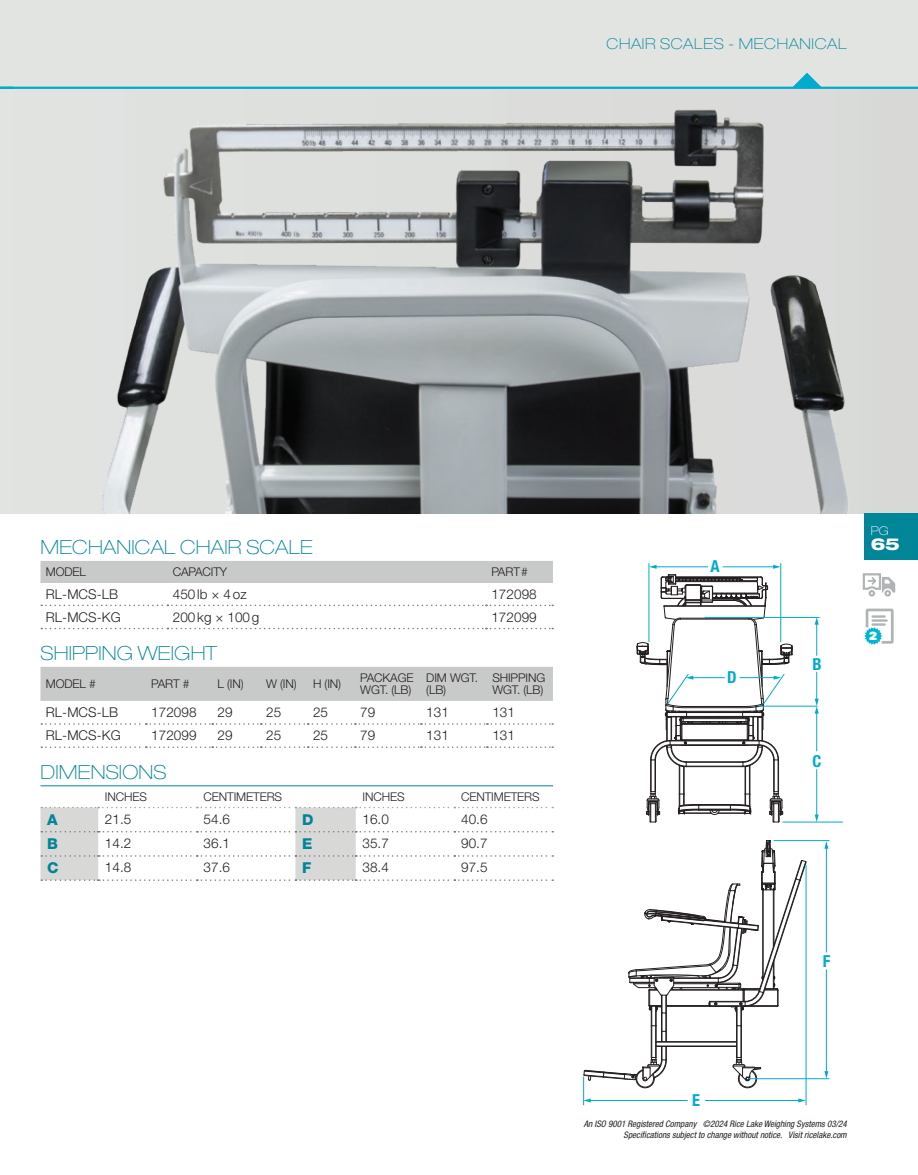
<style>
.page{position:relative;width:918px;height:1175px;background:#fff}
.page>*{position:absolute;margin:0;border:0;box-sizing:border-box;transform-origin:0 0}
.SubHead_Blue{font:100 expanded 19.5px "Helvetica Neue LT Std";letter-spacing:.01em;color:#008599}
.SubHead_Blue_with_Rule{font:100 expanded 19.5px "Helvetica Neue LT Std";letter-spacing:.01em;color:#008599}
.t1{font:700 condensed 16.5px "Helvetica Neue LT Std";color:#00abcd}
.t2{font:800 expanded 16.5px "Helvetica Neue LT Std";color:#fff}
.Highlights_TopRight{font:100 expanded 15px "Helvetica Neue LT Std";letter-spacing:.04em;color:#008599}
.Table_-_Dim_ABC{font:800 15px "Helvetica Neue LT Std";color:#008599}
.Info_-_Body_Copy{font:300 13.5px "Helvetica Neue LT Std";letter-spacing:.005em;color:#231f20}
.Table_-_Dim_Number{font:300 13.5px "Helvetica Neue LT Std";letter-spacing:.005em;color:#231f20}
.Table_Head{font:300 12px/12px "Helvetica Neue LT Std";letter-spacing:-.01em;color:#231f20}
.t3{font:100 expanded 12px "Helvetica Neue LT Std";color:#fff}
.t4{font:11.25px "Univers LT Std X Black";color:#fff}
.t5{font:italic condensed 9px/10.5px "Helvetica Neue LT Std";color:#231f20;text-align:right}
</style>
<div class="page">
<div style="left:0;top:0;width:918px;height:88px;background:#e2e4e2"></div>
<img style="left:0;top:89px;width:918px;height:424px">
<hr style="left:826px;top:969px;width:1px;height:103px;background:#00abcd">
<svg style="left:824px;top:1071px;width:4px;height:7px"></svg>
<hr style="left:826px;top:847px;width:1px;height:105px;background:#00abcd">
<svg style="left:824px;top:841px;width:4px;height:7px"></svg>
<hr style="left:816px;top:623px;width:1px;height:32px;background:#00abcd">
<svg style="left:815px;top:618px;width:4px;height:6px"></svg>
<hr style="left:816px;top:712px;width:1px;height:39px;background:#00abcd">
<svg style="left:815px;top:672px;width:4px;height:41px"></svg>
<hr style="left:816px;top:769px;width:1px;height:47px;background:#00abcd">
<svg style="left:815px;top:814px;width:4px;height:7px"></svg>
<hr style="left:783px;top:821px;width:60px;height:1px;background:#00abcd">
<hr style="left:705px;top:617px;width:115px;height:1px;background:#00abcd">
<hr style="left:759px;top:706px;width:59px;height:1px;background:#00abcd">
<hr style="left:649px;top:563px;width:1px;height:79px;background:#00abcd">
<hr style="left:780px;top:563px;width:1px;height:79px;background:#00abcd">
<hr style="left:748px;top:1078px;width:81px;height:1px;background:#00abcd">
<hr style="left:774px;top:840px;width:55px;height:1px;background:#00abcd">
<svg style="left:583px;top:565px;width:224px;height:540px"></svg>
<svg style="left:863px;top:573px;width:32px;height:23px"></svg>
<svg style="left:864px;top:608px;width:30px;height:36px"></svg>
<hr style="left:40px;top:785px;width:513px;height:1px;background:#008599">
<div style="left:40px;top:561px;width:513px;height:22px;background:#c8c9c9"></div>
<svg style="left:41px;top:604px;width:512px;height:2px"></svg>
<svg style="left:41px;top:628px;width:512px;height:1px"></svg>
<div style="left:40px;top:667px;width:513px;height:34px;background:#c8c9c9"></div>
<svg style="left:41px;top:723px;width:512px;height:1px"></svg>
<svg style="left:41px;top:746px;width:512px;height:2px"></svg>
<svg style="left:40px;top:806px;width:513px;height:75px"></svg>
<div style="left:864px;top:513px;width:54px;height:47px;background:#008599"></div>
<svg style="left:792px;top:73px;width:30px;height:14px"></svg>
<hr style="left:0;top:87px;width:918px;height:2px;background:#00abcd">
<p class="Highlights_TopRight" style="left:607px;top:35px;width:242px">CHAIR SCALES - MECHANICAL</p>
<p class="SubHead_Blue" style="left:40px;top:535px;width:274px">MECHANICAL CHAIR SCALE</p>
<p class="Table_Head" style="left:46px;top:565px;width:42px">MODEL</p>
<p class="Table_Head" style="left:173px;top:565px;width:56px">CAPACITY</p>
<p class="Table_Head" style="left:491px;top:565px;width:38px">PART#</p>
<p class="Info_-_Body_Copy" style="left:46px;top:585px;width:74px">RL-MCS-LB</p>
<p class="Info_-_Body_Copy" style="left:173px;top:585px;width:75px">450lb × 4oz</p>
<p class="Info_-_Body_Copy" style="left:491px;top:585px;width:47px">172098</p>
<p class="Info_-_Body_Copy" style="left:46px;top:608px;width:76px">RL-MCS-KG</p>
<p class="Info_-_Body_Copy" style="left:173px;top:608px;width:88px">200kg × 100g</p>
<p class="Info_-_Body_Copy" style="left:491px;top:608px;width:47px">172099</p>
<p class="SubHead_Blue" style="left:40px;top:641px;width:178px">SHIPPING WEIGHT</p>
<p class="Table_Head" style="left:46px;top:677px;width:51px">MODEL #</p>
<p class="Table_Head" style="left:151px;top:677px;width:40px">PART #</p>
<p class="Table_Head" style="left:218px;top:677px;width:28px">L (IN)</p>
<p class="Table_Head" style="left:266px;top:677px;width:32px">W (IN)</p>
<p class="Table_Head" style="left:313px;top:677px;width:30px">H (IN)</p>
<p class="Table_Head" style="left:360px;top:671px;width:55px">PACKAGE<br>WGT. (LB)</p>
<p class="Table_Head" style="left:426px;top:671px;width:53px">DIM WGT. (LB)</p>
<p class="Table_Head" style="left:492px;top:671px;width:54px">SHIPPING<br>WGT. (LB)</p>
<p class="Info_-_Body_Copy" style="left:46px;top:704px;width:74px">RL-MCS-LB</p>
<p class="Info_-_Body_Copy" style="left:151px;top:704px;width:47px">172098</p>
<p class="Info_-_Body_Copy" style="left:218px;top:704px;width:17px">29</p>
<p class="Info_-_Body_Copy" style="left:266px;top:704px;width:17px">25</p>
<p class="Info_-_Body_Copy" style="left:313px;top:704px;width:17px">25</p>
<p class="Info_-_Body_Copy" style="left:360px;top:704px;width:17px">79</p>
<p class="Info_-_Body_Copy" style="left:426px;top:704px;width:24px">131</p>
<p class="Info_-_Body_Copy" style="left:492px;top:704px;width:24px">131</p>
<p class="Info_-_Body_Copy" style="left:46px;top:727px;width:76px">RL-MCS-KG</p>
<p class="Info_-_Body_Copy" style="left:151px;top:727px;width:47px">172099</p>
<p class="Info_-_Body_Copy" style="left:218px;top:727px;width:17px">29</p>
<p class="Info_-_Body_Copy" style="left:266px;top:727px;width:17px">25</p>
<p class="Info_-_Body_Copy" style="left:313px;top:727px;width:17px">25</p>
<p class="Info_-_Body_Copy" style="left:360px;top:727px;width:17px">79</p>
<p class="Info_-_Body_Copy" style="left:426px;top:727px;width:24px">131</p>
<p class="Info_-_Body_Copy" style="left:492px;top:727px;width:24px">131</p>
<p class="SubHead_Blue_with_Rule" style="left:40px;top:760px;width:127px">DIMENSIONS</p>
<p class="Table_Head" style="left:105px;top:790px;width:44px">INCHES</p>
<p class="Table_Head" style="left:204px;top:790px;width:80px">CENTIMETERS</p>
<p class="Table_Head" style="left:362px;top:790px;width:44px">INCHES</p>
<p class="Table_Head" style="left:461px;top:790px;width:80px">CENTIMETERS</p>
<p class="Table_-_Dim_ABC" style="left:47px;top:810px;width:12px">A</p>
<p class="Table_-_Dim_Number" style="left:105px;top:811px;width:28px">21.5</p>
<p class="Table_-_Dim_Number" style="left:204px;top:811px;width:28px">54.6</p>
<p class="Table_-_Dim_ABC" style="left:302px;top:810px;width:13px">D</p>
<p class="Table_-_Dim_Number" style="left:362px;top:811px;width:28px">16.0</p>
<p class="Table_-_Dim_Number" style="left:461px;top:811px;width:28px">40.6</p>
<p class="Table_-_Dim_ABC" style="left:47px;top:835px;width:12px">B</p>
<p class="Table_-_Dim_Number" style="left:105px;top:835px;width:28px">14.2</p>
<p class="Table_-_Dim_Number" style="left:204px;top:835px;width:28px">36.1</p>
<p class="Table_-_Dim_ABC" style="left:302px;top:835px;width:12px">E</p>
<p class="Table_-_Dim_Number" style="left:362px;top:835px;width:28px">35.7</p>
<p class="Table_-_Dim_Number" style="left:461px;top:835px;width:28px">90.7</p>
<p class="Table_-_Dim_ABC" style="left:47px;top:859px;width:13px">C</p>
<p class="Table_-_Dim_Number" style="left:105px;top:859px;width:28px">14.8</p>
<p class="Table_-_Dim_Number" style="left:204px;top:859px;width:28px">37.6</p>
<p class="Table_-_Dim_ABC" style="left:302px;top:859px;width:11px">F</p>
<p class="Table_-_Dim_Number" style="left:362px;top:859px;width:28px">38.4</p>
<p class="Table_-_Dim_Number" style="left:461px;top:859px;width:28px">97.5</p>
<p class="t1" style="left:711px;top:556px;width:11px">A</p>
<p class="t1" style="left:727px;top:667px;width:11px">D</p>
<p class="t1" style="left:813px;top:654px;width:11px">B</p>
<p class="t1" style="left:812px;top:751px;width:10px">C</p>
<p class="t3" style="left:871px;top:524px;width:20px">PG</p>
<h2 class="t2" style="left:871px;top:534px;width:30px">65</h2>
<p class="t4" style="left:869px;top:628px;width:9px">2</p>
<p class="t1" style="left:823px;top:951px;width:9px">F</p>
<p class="t1" style="left:692px;top:1090px;width:9px">E</p>
<p class="t5" style="left:584px;top:1119px;width:265px">An ISO 9001 Registered Company ©2024 Rice Lake Weighing Systems 03/24<br>Specifications subject to change without notice. Visit ricelake.com</p>
</div>
